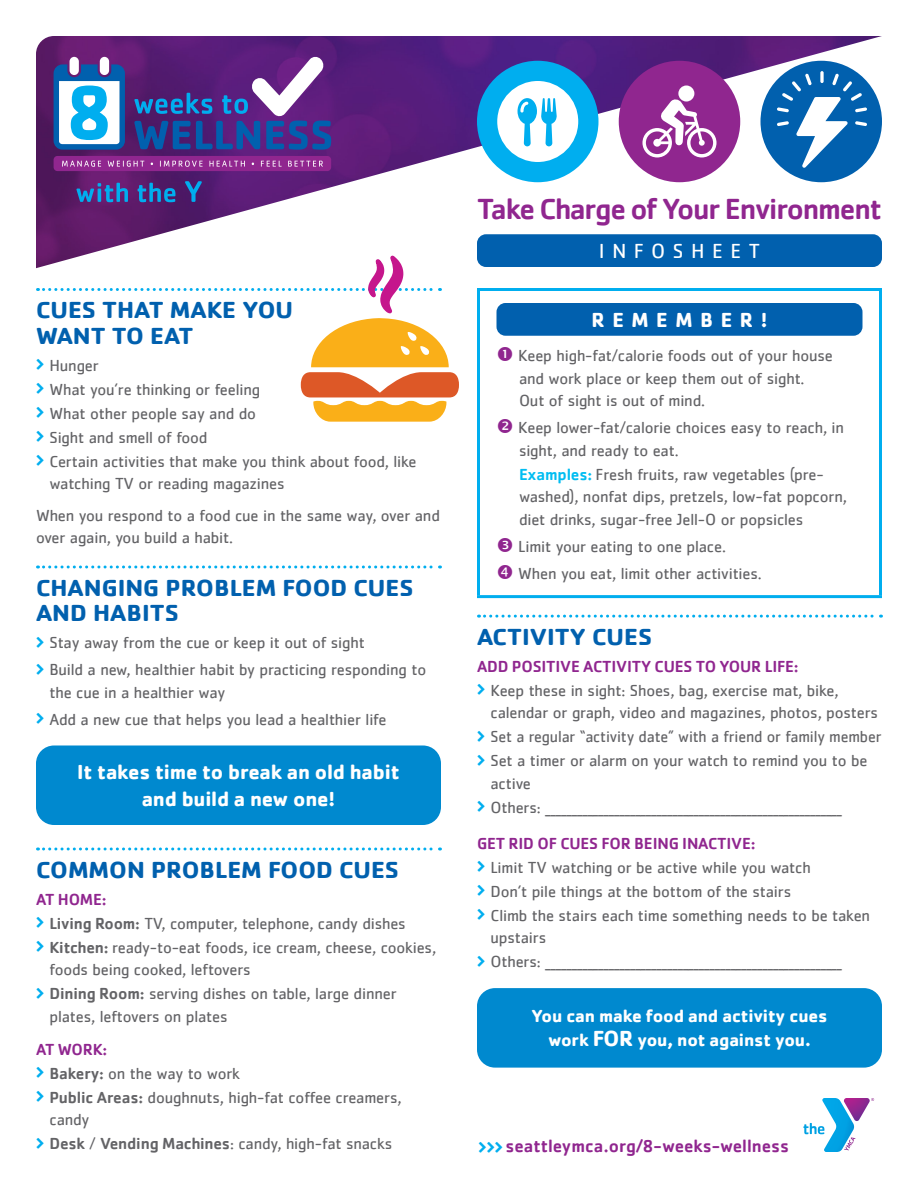
<style>
.page{position:relative;width:918px;height:1188px;background:#fff}
.page>*{position:absolute;margin:0;border:0;box-sizing:border-box;transform-origin:0 0}
.t1{font:500 30px "Cachet";letter-spacing:-.04em;color:#90268f}
.Subhead_A_CAPS_Rule{font:700 24px/25.5px "Cachet";color:#0160ae;scale:1.05 1}
.Body_Text{font:700 21px/27px "Cachet";letter-spacing:-.01em;color:#fff;text-align:center}
.Title_Color_Bar{font:21px "Cachet";letter-spacing:.36em;color:#fff}
.Title_Color_Bar-2{font:700 21px "Cachet";letter-spacing:.36em;color:#fff}
.Body_Text-2{font:700 18px/24px "Cachet";letter-spacing:-.01em;color:#fff;text-align:center}
.t2{font:500 18px "Cachet";color:#90268f}
.Body_Text-3{font:16.5px/22.5px "Cachet";letter-spacing:-.01em;color:#636366}
.Num_Text_Green{font:16.5px/22.5px "Cachet";letter-spacing:-.01em;color:#636366}
.Subhead_Med_Purple_C{font:500 16.5px "Cachet";letter-spacing:-.01em;color:#90268f}
.s1{font-weight:500}
.s2{font-weight:500;color:#01bdf2}
.s3{font-size:22.5px}
</style>
<div class="page">
<img style="left:36px;top:36px;width:846px;height:232px">
<svg style="left:76px;top:181px;width:126px;height:21px;background:#3e4995"></svg>
<svg style="left:134px;top:56px;width:197px;height:94px;background:#554091"></svg>
<svg style="left:54px;top:57px;width:71px;height:93px"></svg>
<div style="left:54px;top:156px;width:277px;height:15px;background:#90268f;border-radius:4px"></div>
<svg style="left:62px;top:161px;width:261px;height:6px"></svg>
<div style="left:619px;top:61px;width:121px;height:121px;background:#90268f;border-radius:50%"></div>
<svg style="left:642px;top:86px;width:75px;height:72px"></svg>
<div style="left:760px;top:61px;width:122px;height:121px;background:#0160ae;border-radius:50%"></div>
<div style="left:477px;top:61px;width:121px;height:121px;background:#00aeef;border-radius:50%"></div>
<div style="left:500px;top:83px;width:76px;height:77px;background:#fff;border-radius:50%"></div>
<div style="left:497px;top:81px;width:81px;height:81px;border:4px solid #fff;border-radius:50%"></div>
<svg style="left:518px;top:98px;width:39px;height:48px"></svg>
<svg style="left:803px;top:1098px;width:71px;height:54px"></svg>
<div style="left:477px;top:234px;width:405px;height:33px;background:#0160ae;border-radius:9px"></div>
<svg style="left:38px;top:566px;width:403px;height:2px"></svg>
<svg style="left:38px;top:848px;width:403px;height:2px"></svg>
<div style="left:36px;top:745px;width:405px;height:80px;background:#0089cf;border-radius:18px"></div>
<svg style="left:478px;top:615px;width:403px;height:3px"></svg>
<hr style="left:477px;top:288px;width:405px;height:3px;background:#00aeef">
<hr style="left:477px;top:291px;width:3px;height:304px;background:#00aeef">
<hr style="left:879px;top:291px;width:3px;height:304px;background:#00aeef">
<hr style="left:477px;top:595px;width:405px;height:3px;background:#00aeef">
<div style="left:496px;top:303px;width:366px;height:33px;background:#0160ae;border-radius:9px"></div>
<div style="left:477px;top:988px;width:405px;height:80px;background:#0089cf;border-radius:18px"></div>
<svg style="left:820px;top:71px;width:4px;height:12px"></svg>
<svg style="left:777px;top:74px;width:90px;height:94px"></svg>
<svg style="left:37px;top:243px;width:422px;height:179px"></svg>
<p class="Subhead_A_CAPS_Rule" style="left:36px;top:296px;width:246px">CUES THAT MAKE YOU<br>WANT TO EAT</p>
<p class="Body_Text-3" style="left:50px;top:353px;width:51px">Hunger</p>
<p class="Body_Text-3" style="left:50px;top:377px;width:212px">What you’re thinking or feeling</p>
<p class="Body_Text-3" style="left:50px;top:401px;width:208px">What other people say and do</p>
<p class="Body_Text-3" style="left:50px;top:425px;width:160px">Sight and smell of food</p>
<p class="Body_Text-3" style="left:50px;top:449px;width:369px">Certain activities that make you think about food, like watching TV or reading magazines</p>
<p class="Body_Text-3" style="left:36px;top:503px;width:405px">When you respond to a food cue in the same way, over and over again, you build a habit.</p>
<p class="Subhead_A_CAPS_Rule" style="left:36px;top:574px;width:361px">CHANGING PROBLEM FOOD CUES<br>AND HABITS</p>
<p class="Body_Text-3" style="left:50px;top:631px;width:317px">Stay away from the cue or keep it out of sight</p>
<p class="Body_Text-3" style="left:50px;top:658px;width:378px">Build a new, healthier habit by practicing responding to the cue in a healthier way</p>
<p class="Body_Text-3" style="left:50px;top:707px;width:339px">Add a new cue that helps you lead a healthier life</p>
<p class="Body_Text" style="left:77px;top:758px;width:324px">It takes time to break an old habit and build a new one!</p>
<p class="Subhead_A_CAPS_Rule" style="left:36px;top:856px;width:347px">COMMON PROBLEM FOOD CUES</p>
<p class="Subhead_Med_Purple_C" style="left:36px;top:889px;width:72px">AT HOME:</p>
<p class="Body_Text-3" style="left:50px;top:911px;width:358px"><span class="s1">Living Room:</span> TV, computer, telephone, candy dishes</p>
<p class="Body_Text-3" style="left:50px;top:935px;width:388px"><span class="s1">Kitchen:</span> ready-to-eat foods, ice cream, cheese, cookies, foods being cooked, leftovers</p>
<p class="Body_Text-3" style="left:50px;top:982px;width:349px"><span class="s1">Dining Room:</span> serving dishes on table, large dinner plates, leftovers on plates</p>
<p class="Subhead_Med_Purple_C" style="left:36px;top:1039px;width:73px">AT WORK:</p>
<p class="Body_Text-3" style="left:50px;top:1061px;width:192px"><span class="s1">Bakery:</span> on the way to work</p>
<p class="Body_Text-3" style="left:50px;top:1085px;width:354px"><span class="s1">Public Areas:</span> doughnuts, high-fat coffee creamers, candy</p>
<p class="Body_Text-3" style="left:50px;top:1132px;width:344px"><span class="s1">Desk</span> / <span class="s1">Vending Machines</span>: candy, high-fat snacks</p>
<p class="t1" style="left:477px;top:190px;width:407px">Take Charge of Your Environment</p>
<p class="Title_Color_Bar" style="left:599px;top:239px;width:163px">INFOSHEET</p>
<p class="Title_Color_Bar-2" style="left:592px;top:306px;width:177px">REMEMBER!</p>
<p class="Num_Text_Green" style="left:518px;top:344px;width:316px">Keep high-fat/calorie foods out of your house and work place or keep them out of sight.<br>Out of sight is out of mind.</p>
<p class="Num_Text_Green" style="left:518px;top:416px;width:327px">Keep lower-fat/calorie choices easy to reach, in sight, and ready to eat.</p>
<p class="Body_Text-3" style="left:519px;top:463px;width:329px"><span class="s2">Examples:</span> Fresh fruits, raw vegetables (pre&shy;washed), nonfat dips, pretzels, low-fat popcorn, diet drinks, sugar-free Jell-O or popsicles</p>
<p class="Num_Text_Green" style="left:518px;top:535px;width:209px">Limit your eating to one place.</p>
<p class="Num_Text_Green" style="left:518px;top:562px;width:245px">When you eat, limit other activities.</p>
<p class="Subhead_A_CAPS_Rule" style="left:477px;top:623px;width:168px">ACTIVITY CUES</p>
<p class="Subhead_Med_Purple_C" style="left:477px;top:656px;width:323px">ADD POSITIVE ACTIVITY CUES TO YOUR LIFE:</p>
<p class="Body_Text-3" style="left:490px;top:679px;width:389px">Keep these in sight: Shoes, bag, exercise mat, bike, calendar or graph, video and magazines, photos, posters</p>
<p class="Body_Text-3" style="left:490px;top:725px;width:393px">Set a regular “activity date” with a friend or family member</p>
<p class="Body_Text-3" style="left:490px;top:749px;width:379px">Set a timer or alarm on your watch to remind you to be active</p>
<p class="Body_Text-3" style="left:490px;top:796px;width:353px">Others: ________________________________________________________</p>
<p class="Subhead_Med_Purple_C" style="left:477px;top:833px;width:280px">GET RID OF CUES FOR BEING INACTIVE:</p>
<p class="Body_Text-3" style="left:490px;top:856px;width:322px">Limit TV watching or be active while you watch</p>
<p class="Body_Text-3" style="left:490px;top:880px;width:302px">Don’t pile things at the bottom of the stairs</p>
<p class="Body_Text-3" style="left:490px;top:904px;width:381px">Climb the stairs each time something needs to be taken upstairs</p>
<p class="Body_Text-3" style="left:490px;top:950px;width:353px">Others: ________________________________________________________</p>
<p class="Body_Text-2" style="left:531px;top:1003px;width:298px">You can make food and activity cues work <span class="s3">FOR</span> you, not against you.</p>
<p class="t2" style="left:505px;top:1135px;width:285px">seattleymca.org/8-weeks-wellness</p>
</div>
